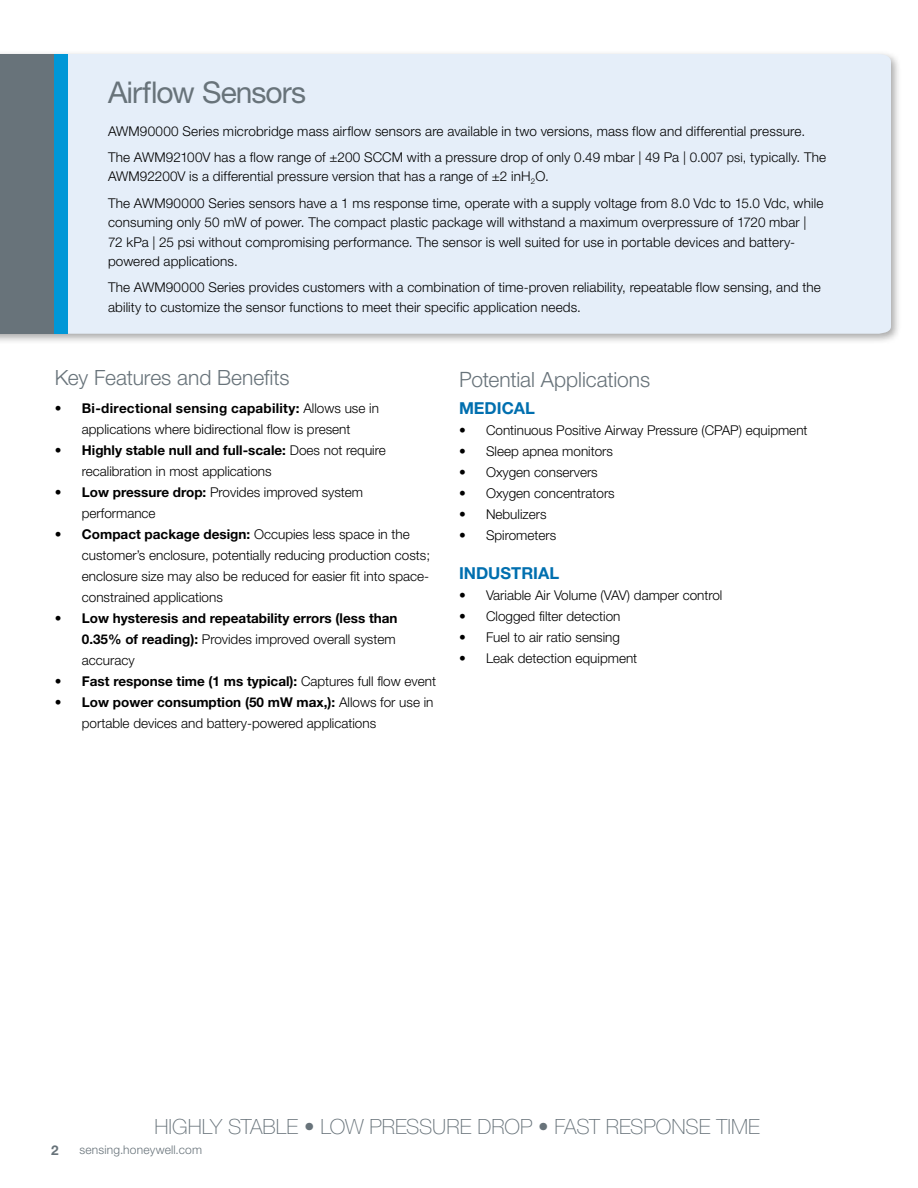
<style>
.page{position:relative;width:918px;height:1188px;background:#fff}
.page>*{position:absolute;margin:0;border:0;box-sizing:border-box;transform-origin:0 0}
.t1{font:30px "Helvetica Neue LT Std";letter-spacing:-.035em;color:#68737a}
.t2{font:100 21px "Helvetica Neue LT Std";letter-spacing:-.005em;color:#68737a}
.t3{font:300 21px "Helvetica Neue LT Std";letter-spacing:-.005em;color:#68737a}
.t4{font:700 16.5px "Helvetica Neue LT Std";color:#006faf}
.t5{font:300 13.5px/21px "Helvetica Neue LT Std";color:#000}
.t6{font:700 13.5px/21px "Helvetica Neue LT Std";color:#000}
.t7{font:700 13.5px "Helvetica Neue LT Std";color:#68737a}
.t8{font:300 12px "Helvetica Neue LT Std";letter-spacing:.015em;color:#68737a}
.s1{font-size:12.75px}
.s2{font-weight:700}
.s3{font-weight:300}
.s4{font-family:"Helvetica LT Std"}
</style>
<div class="page">
<div style="left:0;top:50px;width:902px;height:295px;background:#000;opacity:.34"></div>
<div style="left:68px;top:54px;width:823px;height:280px;background:#e5eef9"></div>
<div style="left:8px;top:54px;width:60px;height:280px;background:#0097d7"></div>
<div style="left:0;top:54px;width:54px;height:280px;background:#68737a"></div>
<h1 class="t1" style="left:108px;top:74px;width:200px">Airflow Sensors</h1>
<p class="t5" style="left:108px;top:117px;width:720px;line-height:26.2px">AWM90000 Series microbridge mass airflow sensors are available in two versions, mass flow and differential pressure.<br>The AWM92100V has a flow range of ±200 SCCM with a pressure drop of only 0.49 mbar | 49 Pa | 0.007 <span class="s1">psi,</span> typically. The</p>
<p class="t5" style="left:108px;top:163px;width:717px;line-height:26.2px">AWM92200V is a differential pressure version that has a range of ±2 inH<sub>2</sub>O.<br>The AWM90000 Series sensors have a 1 ms response time, operate with a supply voltage from 8.0 Vdc to 15.0 Vdc, while</p>
<p class="t5" style="left:108px;top:212px;width:700px;line-height:19.5px">consuming only 50 mW of power. The compact plastic package will withstand a maximum overpressure of 1720 mbar |<br>72 kPa | 25 psi without compromising performance. The sensor is well suited for use in portable devices and battery&shy;powered applications.</p>
<p class="t5" style="left:108px;top:278px;width:714px;line-height:19.5px">The AWM90000 Series provides customers with a combination of time-proven reliability, repeatable flow sensing, and the ability to customize the sensor functions to meet their specific application needs.</p>
<h2 class="t3" style="left:55px;top:365px;width:236px">Key Features and Benefits</h2>
<p class="t5" style="left:55px;top:398px;width:326px;text-align:center">• <span class="s2">Bi-directional sensing capability:</span> Allows use in applications where bidirectional flow is present</p>
<p class="t5" style="left:82px;top:440px;width:305px;text-indent:-27px">• <span class="s2">Highly stable null and full-scale:</span> Does not require recalibration in most applications</p>
<p class="t5" style="left:82px;top:482px;width:283px;text-indent:-27px">• <span class="s2">Low pressure drop:</span> Provides improved system performance</p>
<p class="t5" style="left:82px;top:524px;width:350px;text-indent:-27px">• <span class="s2">Compact package design:</span> Occupies less space in the customer’s enclosure, potentially reducing production costs; enclosure size may also be reduced for easier fit into space&shy;constrained applications</p>
<p class="t6" style="left:82px;top:608px;width:317px;text-indent:-27px"><span class="s3">•</span> Low hysteresis and repeatability errors (less than<br>0.35% of reading): <span class="s3">Provides improved overall system accuracy</span></p>
<p class="t6" style="left:55px;top:671px;width:383px"><span class="s3">•</span> Fast response time (1 ms typical): <span class="s3">Captures full flow event</span></p>
<p class="t5" style="left:82px;top:692px;width:353px;text-indent:-27px">• <span class="s2">Low power consumption (50 mW max,):</span> Allows for use in portable devices and battery-powered applications</p>
<h2 class="t3" style="left:459px;top:367px;width:193px"><span class="s4">P</span>otential Applications</h2>
<p class="t4" style="left:459px;top:397px;width:72px">MedICAl</p>
<p class="t5" style="left:459px;top:419px;width:350px"><span class="s4">•</span> Continuous Positive Airway Pressure (CPAP) equipment</p>
<p class="t5" style="left:459px;top:440px;width:156px"><span class="s4">•</span> Sleep apnea monitors</p>
<p class="t5" style="left:459px;top:461px;width:140px"><span class="s4">•</span> Oxygen conservers</p>
<p class="t5" style="left:459px;top:482px;width:157px"><span class="s4">•</span> Oxygen concentrators</p>
<p class="t5" style="left:459px;top:503px;width:89px"><span class="s4">•</span> Nebulizers</p>
<p class="t5" style="left:459px;top:524px;width:99px"><span class="s4">•</span> Spirometers</p>
<p class="t4" style="left:459px;top:563px;width:102px">INDUSTRIAL</p>
<p class="t5" style="left:459px;top:585px;width:265px"><span class="s4">•</span> Variable Air Volume (VAV) damper control</p>
<p class="t5" style="left:459px;top:606px;width:163px">• Clogged filter detection</p>
<p class="t5" style="left:459px;top:627px;width:163px">• Fuel to air ratio sensing</p>
<p class="t5" style="left:459px;top:648px;width:180px">• Leak detection equipment</p>
<h2 class="t2" style="left:154px;top:1114px;width:607px">HIGHLY STABLE • Low PRESSURE DROP • FAST RESPONSE TIME</h2>
<p class="t7" style="left:51px;top:1142px;width:9px">2</p>
<p class="t8" style="left:79px;top:1143px;width:124px">sensing.honeywell.com</p>
</div>
